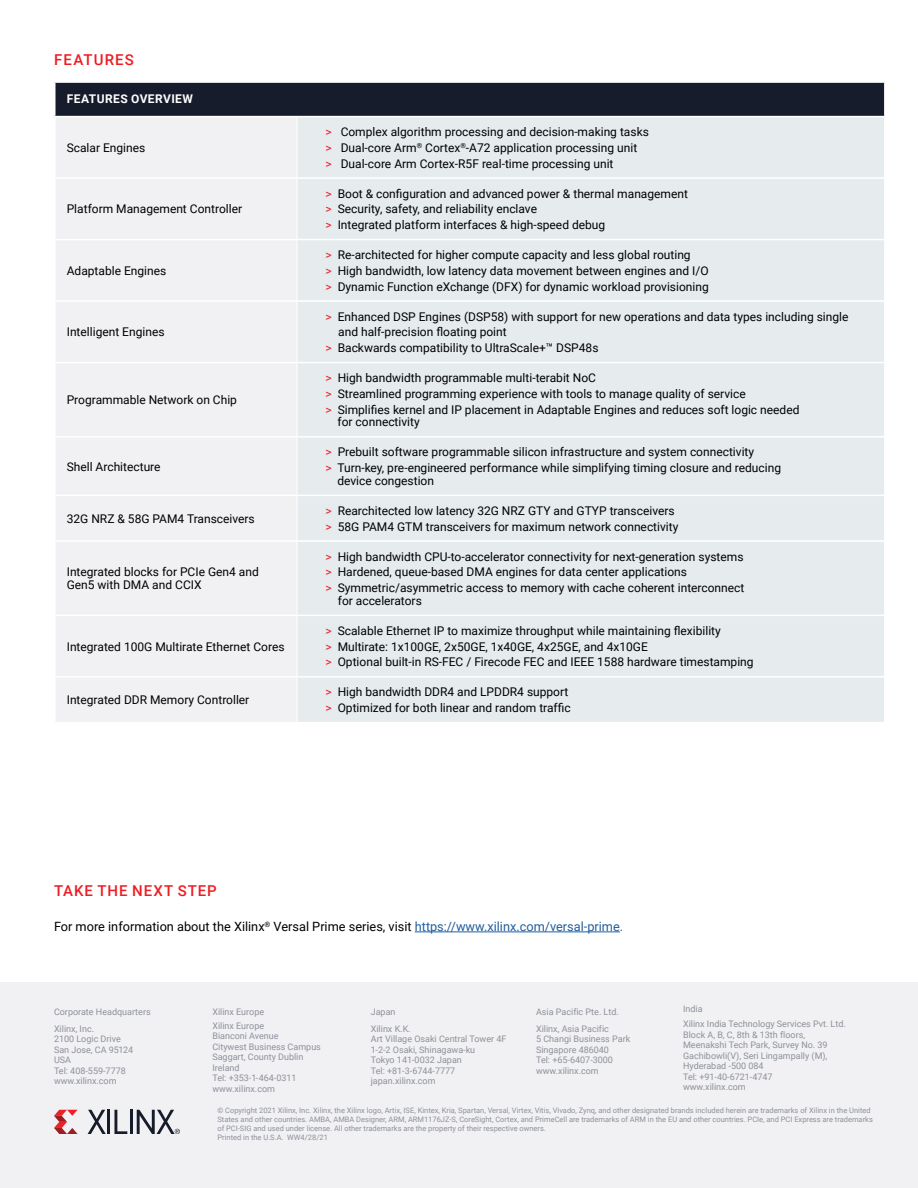
<style>
.page{position:relative;width:918px;height:1188px;background:#fff}
.page>*{position:absolute;margin:0;border:0;box-sizing:border-box;transform-origin:0 0}
.t1{font:500 15px "Roboto";letter-spacing:.065em;color:#ed1d24}
.t2{font:12.75px "Roboto";color:#000}
.t3{font:12px/15.8px "Roboto";color:#000}
.t4{font:700 12px "Roboto";letter-spacing:.035em;color:#fff}
.t5{font:9px/10.5px "Roboto";color:#8d919b}
.t6{font:7.5px/9px "Roboto";color:#8d919b}
.s1{color:#ea1d25}
.s2{color:#215e9e}
</style>
<div class="page">
<div style="left:0;top:983px;width:918px;height:205px;background:#f1f1f3"></div>
<svg style="left:54px;top:1110px;width:24px;height:24px"></svg>
<svg style="left:88px;top:1110px;width:18px;height:24px"></svg>
<hr style="left:108px;top:1110px;width:2px;height:24px;background:#171c2d">
<svg style="left:114px;top:1110px;width:13px;height:24px"></svg>
<hr style="left:130px;top:1110px;width:3px;height:24px;background:#171c2d">
<svg style="left:137px;top:1110px;width:43px;height:24px"></svg>
<hr style="left:415px;top:932px;width:205px;height:1px;background:#215e9e">
<div style="left:55px;top:82px;width:830px;height:35px;background:#171c2d"></div>
<div style="left:56px;top:118px;width:240px;height:604px;background:#f1f1f3"></div>
<div style="left:298px;top:117px;width:586px;height:605px;background:#e6ebed"></div>
<hr style="left:54px;top:177px;width:243px;height:2px;background:#fff">
<hr style="left:54px;top:239px;width:243px;height:1px;background:#fff">
<hr style="left:54px;top:300px;width:243px;height:2px;background:#fff">
<hr style="left:54px;top:362px;width:243px;height:1px;background:#fff">
<hr style="left:54px;top:436px;width:243px;height:2px;background:#fff">
<hr style="left:54px;top:495px;width:243px;height:1px;background:#fff">
<hr style="left:54px;top:540px;width:243px;height:2px;background:#fff">
<hr style="left:54px;top:615px;width:243px;height:1px;background:#fff">
<hr style="left:54px;top:676px;width:243px;height:2px;background:#fff">
<hr style="left:297px;top:177px;width:589px;height:2px;background:#fff">
<hr style="left:297px;top:239px;width:589px;height:1px;background:#fff">
<hr style="left:297px;top:300px;width:589px;height:2px;background:#fff">
<hr style="left:297px;top:362px;width:589px;height:1px;background:#fff">
<hr style="left:297px;top:436px;width:589px;height:2px;background:#fff">
<hr style="left:297px;top:495px;width:589px;height:1px;background:#fff">
<hr style="left:297px;top:540px;width:589px;height:2px;background:#fff">
<hr style="left:297px;top:615px;width:589px;height:1px;background:#fff">
<hr style="left:297px;top:676px;width:589px;height:2px;background:#fff">
<hr style="left:54px;top:81px;width:243px;height:2px;background:#fff">
<hr style="left:54px;top:83px;width:2px;height:33px;background:#fff">
<hr style="left:297px;top:81px;width:589px;height:2px;background:#fff">
<hr style="left:884px;top:83px;width:2px;height:33px;background:#fff">
<hr style="left:54px;top:116px;width:243px;height:1px;background:#fff">
<hr style="left:297px;top:116px;width:589px;height:1px;background:#fff">
<p class="t1" style="left:54px;top:49px;width:81px">FEATURES</p>
<p class="t4" style="left:67px;top:90px;width:128px">FEATURES OVERVIEW</p>
<p class="t3" style="left:67px;top:139px;width:80px">Scalar Engines</p>
<p class="t3" style="left:67px;top:201px;width:177px">Platform Management Controller</p>
<p class="t3" style="left:67px;top:262px;width:101px">Adaptable Engines</p>
<p class="t3" style="left:67px;top:324px;width:99px">Intelligent Engines</p>
<p class="t3" style="left:67px;top:392px;width:172px">Programmable Network on Chip</p>
<p class="t3" style="left:67px;top:458px;width:95px">Shell Architecture</p>
<p class="t3" style="left:325px;top:123px;width:325px"><span class="s1">&gt;</span> Complex algorithm processing and decision-making tasks <span class="s1">&gt;</span> Dual-core Arm<sup>®</sup> Cortex<sup>®</sup>-A72 application processing unit<br><span class="s1">&gt;</span> Dual-core Arm Cortex-R5F real-time processing unit</p>
<p class="t3" style="left:326px;top:185px;width:364px"><span class="s1">&gt;</span> Boot &amp; configuration and advanced power &amp; thermal management <span class="s1">&gt;</span> Security, safety, and reliability enclave<br><span class="s1">&gt;</span> Integrated platform interfaces &amp; high-speed debug</p>
<p class="t3" style="left:326px;top:246px;width:385px"><span class="s1">&gt;</span> Re-architected for higher compute capacity and less global routing<br><span class="s1">&gt;</span> High bandwidth, low latency data movement between engines and I/O <span class="s1">&gt;</span> Dynamic Function eXchange (DFX) for dynamic workload provisioning</p>
<p class="t3" style="left:326px;top:308px;width:524px"><span class="s1">&gt;</span> Enhanced DSP Engines (DSP58) with support for new operations and data types including single</p>
<p class="t3" style="left:338px;top:324px;width:170px">and half-precision floating point</p>
<p class="t3" style="left:326px;top:339px;width:275px"><span class="s1">&gt;</span> Backwards compatibility to UltraScale+™ DSP48s</p>
<p class="t3" style="left:326px;top:369px;width:475px"><span class="s1">&gt;</span> High bandwidth programmable multi-terabit NoC<br><span class="s1">&gt;</span> Streamlined programming experience with tools to manage quality of service<br><span class="s1">&gt;</span> Simplifies kernel and IP placement in Adaptable Engines and reduces soft logic needed</p>
<p class="t3" style="left:338px;top:414px;width:84px">for connectivity</p>
<p class="t3" style="left:326px;top:444px;width:457px"><span class="s1">&gt;</span> Prebuilt software programmable silicon infrastructure and system connectivity<br><span class="s1">&gt;</span> Turn-key, pre-engineered performance while simplifying timing closure and reducing</p>
<p class="t3" style="left:337px;top:472px;width:98px">device congestion</p>
<p class="t3" style="left:67px;top:510px;width:190px">32G NRZ &amp; 58G PAM4 Transceivers</p>
<p class="t3" style="left:326px;top:502px;width:354px"><span class="s1">&gt;</span> Rearchitected low latency 32G NRZ GTY and GTYP transceivers <span class="s1">&gt;</span> 58G PAM4 GTM transceivers for maximum network connectivity</p>
<p class="t3" style="left:67px;top:564px;width:194px;line-height:13.5px">Integrated blocks for PCIe Gen4 and<br>Gen5 with DMA and CCIX</p>
<p class="t3" style="left:326px;top:548px;width:420px"><span class="s1">&gt;</span> High bandwidth CPU-to-accelerator connectivity for next-generation systems <span class="s1">&gt;</span> Hardened, queue-based DMA engines for data center applications<br><span class="s1">&gt;</span> Symmetric/asymmetric access to memory with cache coherent interconnect</p>
<p class="t3" style="left:338px;top:592px;width:86px">for accelerators</p>
<p class="t3" style="left:67px;top:638px;width:219px">Integrated 100G Multirate Ethernet Cores</p>
<p class="t3" style="left:326px;top:622px;width:430px"><span class="s1">&gt;</span> Scalable Ethernet IP to maximize throughput while maintaining flexibility<br><span class="s1">&gt;</span> Multirate: 1x100GE, 2x50GE, 1x40GE, 4x25GE, and 4x10GE<br><span class="s1">&gt;</span> Optional built-in RS-FEC / Firecode FEC and IEEE 1588 hardware timestamping</p>
<p class="t3" style="left:67px;top:692px;width:184px">Integrated DDR Memory Controller</p>
<p class="t3" style="left:326px;top:684px;width:247px"><span class="s1">&gt;</span> High bandwidth DDR4 and LPDDR4 support <span class="s1">&gt;</span> Optimized for both linear and random traffic</p>
<p class="t1" style="left:54px;top:880px;width:164px">TAKE THE NEXT STEP</p>
<p class="t2" style="left:54px;top:917px;width:571px">For more information about the Xilinx<sup>®</sup> Versal Prime series, visit <span class="s2">https://www.xilinx.com/versal-prime.</span></p>
<p class="t5" style="left:54px;top:1004px;width:98px;line-height:16.5px">Corporate Headquarters<br>Xilinx, Inc.</p>
<p class="t5" style="left:54px;top:1034px;width:81px">2100 Logic Drive<br>San Jose, CA 95124<br>USA<br>Tel: 408-559-7778 www.xilinx.com</p>
<p class="t5" style="left:212px;top:1005px;width:53px;line-height:13.5px">Xilinx Europe<br>Xilinx Europe</p>
<p class="t5" style="left:212px;top:1031px;width:110px">Bianconi Avenue<br>Citywest Business Campus<br>Saggart, County Dublin<br>Ireland<br>Tel: +353-1-464-0311 www.xilinx.com</p>
<p class="t5" style="left:371px;top:1004px;width:41px;line-height:16.5px">Japan<br>Xilinx K.K.</p>
<p class="t5" style="left:371px;top:1034px;width:137px">Art Village Osaki Central Tower 4F<br>1-2-2 Osaki, Shinagawa-ku<br>Tokyo 141-0032 Japan<br>Tel: +81-3-6744-7777 japan.xilinx.com</p>
<p class="t5" style="left:536px;top:1004px;width:84px;line-height:16.5px">Asia Pacific Pte. Ltd.<br>Xilinx, Asia Pacific</p>
<p class="t5" style="left:536px;top:1034px;width:96px">5 Changi Business Park<br>Singapore 486040<br>Tel: +65-6407-3000 www.xilinx.com</p>
<p class="t5" style="left:683px;top:1001px;width:164px;line-height:15px">India<br>Xilinx India Technology Services Pvt. Ltd.</p>
<p class="t5" style="left:683px;top:1029px;width:146px">Block A, B, C, 8th &amp; 13th floors,<br>Meenakshi Tech Park, Survey No. 39<br>Gachibowli(V), Seri Lingampally (M),<br>Hyderabad -500 084<br>Tel: +91-40-6721-4747 www.xilinx.com</p>
<p class="t6" style="left:218px;top:1106px;width:657px">© Copyright 2021 Xilinx, Inc. Xilinx, the Xilinx logo, Artix, ISE, Kintex, Kria, Spartan, Versal, Virtex, Vitis, Vivado, Zynq, and other designated brands included herein are trademarks of Xilinx in the United States and other countries. AMBA, AMBA Designer, ARM, ARM1176JZ-S, CoreSight, Cortex, and PrimeCell are trademarks of ARM in the EU and other countries. PCIe, and PCI Express are trademarks of PCI-SIG and used under license. All other trademarks are the property of their respective owners.<br>Printed in the U.S.A. WW4/28/21</p>
</div>
